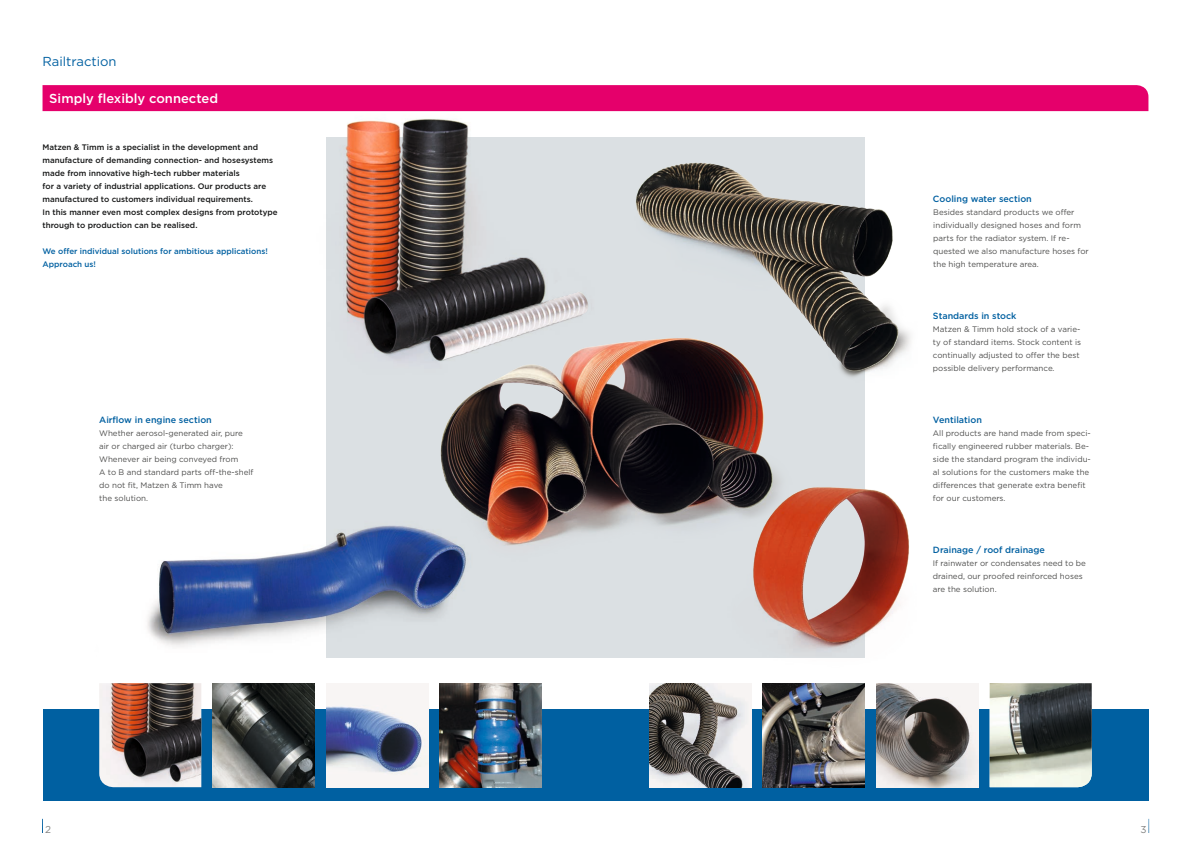
<style>
.page{position:relative;width:1191px;height:842px;background:#fff}
.page>*{position:absolute;margin:0;border:0;box-sizing:border-box;transform-origin:0 0}
.t1{font:500 13px "Gotham";color:#fff}
.t2{font:13px "Gotham";color:#0060a1}
.t3{font:10px "Gotham";color:#818281}
.t4{font:500 9px "Gotham";color:#0060a1}
.t5{font:8px/13px "Gotham";color:#4e4e4d}
.t6{font:500 8px/13px "Gotham";color:#151616}
.t7{font:500 8px/13px "Gotham";color:#0060a1}
</style>
<div class="page">
<div style="left:326px;top:137px;width:539px;height:520px;background:#dbe0e3"></div>
<div style="left:43px;top:709px;width:1105px;height:91px;background:#0060a1"></div>
<div style="left:43px;top:85px;width:1105px;height:26px;background:#e5006b"></div>
<svg style="left:42px;top:818px;width:1px;height:15px"></svg>
<svg style="left:1148px;top:818px;width:2px;height:15px"></svg>
<img style="left:99px;top:692px;width:102px;height:95px">
<img style="left:326px;top:692px;width:102px;height:95px">
<img style="left:439px;top:683px;width:102px;height:104px">
<img style="left:213px;top:692px;width:102px;height:95px">
<img style="left:989px;top:683px;width:102px;height:104px">
<img style="left:876px;top:683px;width:102px;height:104px">
<img style="left:763px;top:703px;width:102px;height:84px">
<img style="left:649px;top:683px;width:102px;height:104px">
<img style="left:694px;top:487px;width:278px;height:216px">
<img style="left:99px;top:525px;width:425px;height:167px">
<img style="left:405px;top:375px;width:415px;height:203px">
<img style="left:529px;top:162px;width:382px;height:256px">
<img style="left:279px;top:101px;width:345px;height:274px">
<h1 class="t2" style="left:43px;top:53px;width:75px">Railtraction</h1>
<h1 class="t1" style="left:49px;top:90px;width:170px">Simply flexibly connected</h1>
<p class="t6" style="left:43px;top:141px;width:237px">Matzen &amp; Timm is a specialist in the development and manufacture of demanding connection- and hosesystems made from innovative high-tech rubber materials<br>for a variety of industrial applications. Our products are manufactured to customers individual requirements.<br>In this manner even most complex designs from prototype through to production can be realised.</p>
<p class="t7" style="left:43px;top:245px;width:227px">We offer individual solutions for ambitious applications!<br>Approach us!</p>
<p class="t4" style="left:99px;top:414px;width:114px">Airflow in engine section</p>
<p class="t5" style="left:99px;top:427px;width:156px">Whether aerosol-generated air, pure air or charged air (turbo charger):<br>Whenever air being conveyed from<br>A to B and standard parts off-the-shelf do not fit, Matzen &amp; Timm have<br>the solution.</p>
<p class="t4" style="left:933px;top:193px;width:100px">Cooling water section</p>
<p class="t5" style="left:933px;top:206px;width:157px">Besides standard products we offer individually designed hoses and form parts for the radiator system. If re&shy;quested we also manufacture hoses for the high temperature area.</p>
<p class="t4" style="left:933px;top:310px;width:85px">Standards in stock</p>
<p class="t5" style="left:933px;top:323px;width:150px">Matzen &amp; Timm hold stock of a varie&shy;ty of standard items. Stock content is continually adjusted to offer the best possible delivery performance.</p>
<p class="t4" style="left:933px;top:414px;width:50px">Ventilation</p>
<p class="t5" style="left:933px;top:427px;width:159px">All products are hand made from speci&shy;fically engineered rubber materials. Be&shy;side the standard program the individu&shy;al solutions for the customers make the differences that generate extra benefit for our customers.</p>
<p class="t4" style="left:933px;top:544px;width:114px">Drainage / roof drainage</p>
<p class="t5" style="left:933px;top:557px;width:155px">If rainwater or condensates need to be drained, our proofed reinforced hoses are the solution.</p>
<p class="t3" style="left:45px;top:823px;width:7px">2</p>
<p class="t3" style="left:1140px;top:823px;width:8px">3</p>
</div>
